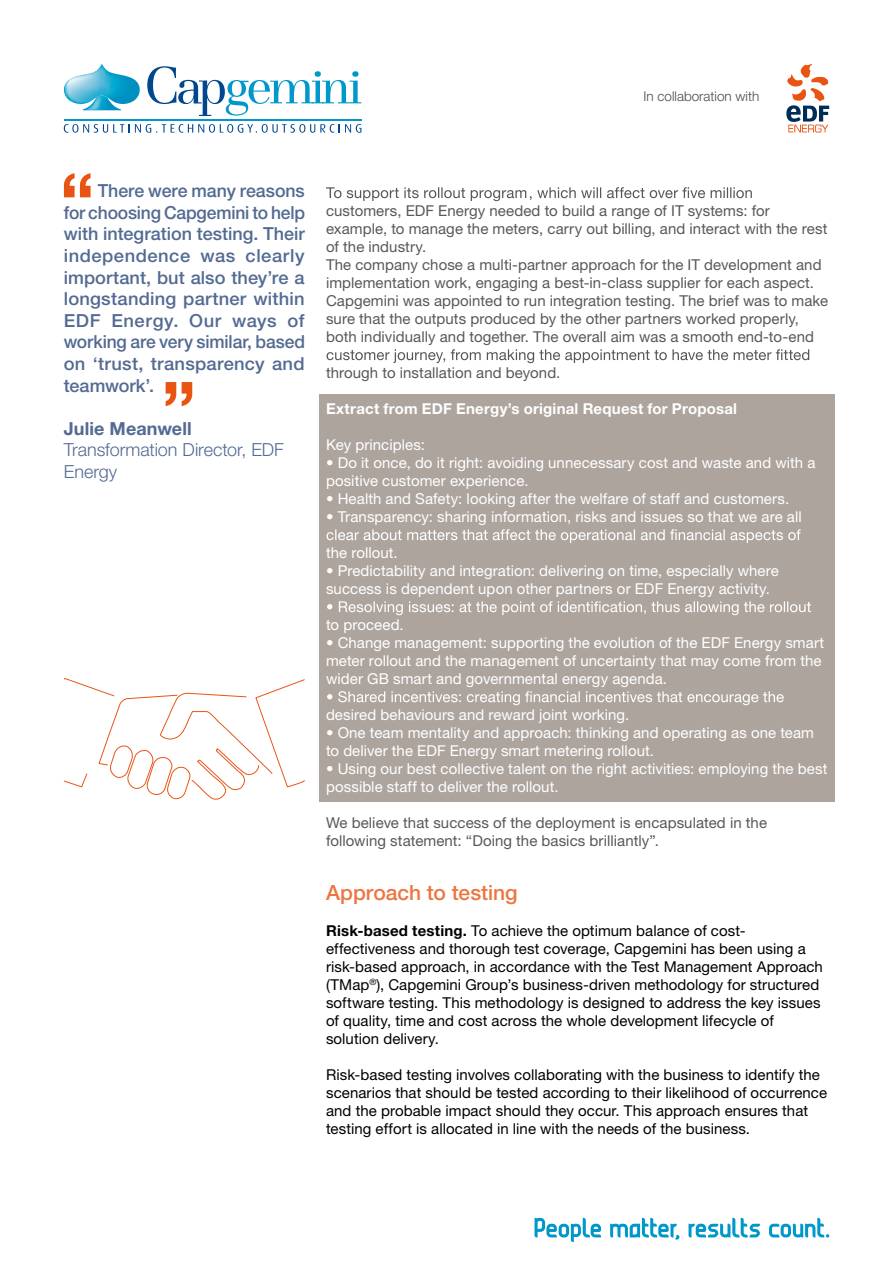
<style>
.page{position:relative;width:893px;height:1263px;background:#fff}
.page>*{position:absolute;margin:0;border:0;box-sizing:border-box;transform-origin:0 0}
.t1{font:700 75px "Helvetica Neue LT Std";color:#e85412}
.t2{font:500 21px "Helvetica Neue LT Std";color:#ec7641}
.t3{font:500 18px/21.6px "Helvetica Neue LT Std";letter-spacing:.005em;color:#536a92;text-align:justify}
.t4{font:300 18px/21.6px "Helvetica Neue LT Std";color:#536a92}
.t5{font:15px/18px "Helvetica Neue LT Std";letter-spacing:.005em;color:#fff}
.t6{font:15px/18px "Helvetica Neue LT Std";letter-spacing:.005em;color:#000}
.t7{font:15px/18px "Helvetica Neue LT Std";letter-spacing:.005em;color:#58585a}
.t8{font:700 15px "Helvetica Neue LT Std";letter-spacing:.015em;color:#fff}
.t9{font:300 13.5px "Helvetica Neue LT Std";color:#4b4b4d}
.s1{font-weight:700}
</style>
<div class="page">
<div style="left:319px;top:394px;width:516px;height:407px;background:#ada49e"></div>
<svg style="left:327px;top:529px;width:474px;height:14px"></svg>
<svg style="left:327px;top:601px;width:484px;height:14px"></svg>
<svg style="left:327px;top:691px;width:457px;height:14px"></svg>
<svg style="left:326px;top:187px;width:426px;height:14px"></svg>
<svg style="left:327px;top:349px;width:482px;height:14px"></svg>
<svg style="left:786px;top:64px;width:43px;height:69px"></svg>
<svg style="left:64px;top:64px;width:76px;height:46px"></svg>
<svg style="left:147px;top:66px;width:214px;height:50px"></svg>
<svg style="left:64px;top:124px;width:297px;height:9px"></svg>
<hr style="left:64px;top:119px;width:297px;height:2px;background:#0098cb">
<svg style="left:534px;top:1218px;width:67px;height:24px"></svg>
<svg style="left:610px;top:1218px;width:69px;height:21px"></svg>
<svg style="left:769px;top:1218px;width:60px;height:19px"></svg>
<svg style="left:688px;top:1218px;width:72px;height:19px"></svg>
<svg style="left:64px;top:678px;width:241px;height:121px"></svg>
<p class="t9" style="left:643px;top:88px;width:117px">In collaboration with</p>
<p class="t1" style="left:60px;top:154px;width:36px">“</p>
<p class="t3" style="left:64px;top:180px;width:243px;text-indent:34px">There were many reasons for choosing Capgemini to help with integration testing. Their independence was clearly important, but also they’re a longstanding partner within EDF Energy. Our ways of working are very similar, based on ‘trust, transparency and teamwork’.</p>
<p class="t4" style="left:64px;top:417px;width:221px"><span class="s1">Julie Meanwell<br></span>Transformation Director, EDF<br>Energy</p>
<p class="t1" style="left:196px;top:426px;width:36px;rotate:-180deg">“</p>
<p class="t7" style="left:326px;top:201px;width:504px">customers, EDF Energy needed to build a range of IT systems: for example, to manage the meters, carry out billing, and interact with the rest of the industry.<br>The company chose a multi-partner approach for the IT development and implementation work, engaging a best-in-class supplier for each aspect.<br>Capgemini was appointed to run integration testing. The brief was to make sure that the outputs produced by the other partners worked properly, both individually and together. The overall aim was a smooth end-to-end</p>
<p class="t7" style="left:326px;top:363px;width:236px">through to installation and beyond.</p>
<p class="t8" style="left:326px;top:399px;width:413px">Extract from EDF Energy’s original Request for Proposal</p>
<p class="t5" style="left:326px;top:435px;width:100px">Key principles:</p>
<p class="t5" style="left:326px;top:453px;width:491px">• Do it once, do it right: avoiding unnecessary cost and waste and with a positive customer experience.</p>
<p class="t5" style="left:326px;top:489px;width:465px">• Health and Safety: looking after the welfare of staff and customers.</p>
<p class="t5" style="left:326px;top:507px;width:477px">• Transparency: sharing information, risks and issues so that we are all</p>
<p class="t5" style="left:326px;top:543px;width:73px">the rollout.</p>
<p class="t5" style="left:326px;top:561px;width:454px">• Predictability and integration: delivering on time, especially where success is dependent upon other partners or EDF Energy activity.</p>
<p class="t5" style="left:326px;top:615px;width:79px">to proceed.</p>
<p class="t5" style="left:326px;top:633px;width:500px">• Change management: supporting the evolution of the EDF Energy smart meter rollout and the management of uncertainty that may come from the wider GB smart and governmental energy agenda.</p>
<p class="t5" style="left:326px;top:705px;width:305px">desired behaviours and reward joint working.</p>
<p class="t5" style="left:326px;top:723px;width:490px">• One team mentality and approach: thinking and operating as one team to deliver the EDF Energy smart metering rollout.</p>
<p class="t5" style="left:326px;top:759px;width:503px">• Using our best collective talent on the right activities: employing the best possible staff to deliver the rollout.</p>
<p class="t7" style="left:326px;top:813px;width:443px">We believe that success of the deployment is encapsulated in the following statement: “Doing the basics brilliantly”.</p>
<p class="t2" style="left:326px;top:880px;width:193px">Approach to testing</p>
<p class="t6" style="left:326px;top:921px;width:498px"><span class="s1">Risk-based testing.</span> To achieve the optimum balance of cost&shy;effectiveness and thorough test coverage, Capgemini has been using a risk-based approach, in accordance with the Test Management Approach (TMap<sup>®</sup>), Capgemini Group’s business-driven methodology for structured software testing. This methodology is designed to address the key issues of quality, time and cost across the whole development lifecycle of solution delivery.</p>
<p class="t6" style="left:326px;top:1065px;width:503px">Risk-based testing involves collaborating with the business to identify the scenarios that should be tested according to their likelihood of occurrence and the probable impact should they occur. This approach ensures that testing effort is allocated in line with the needs of the business.</p>
</div>
